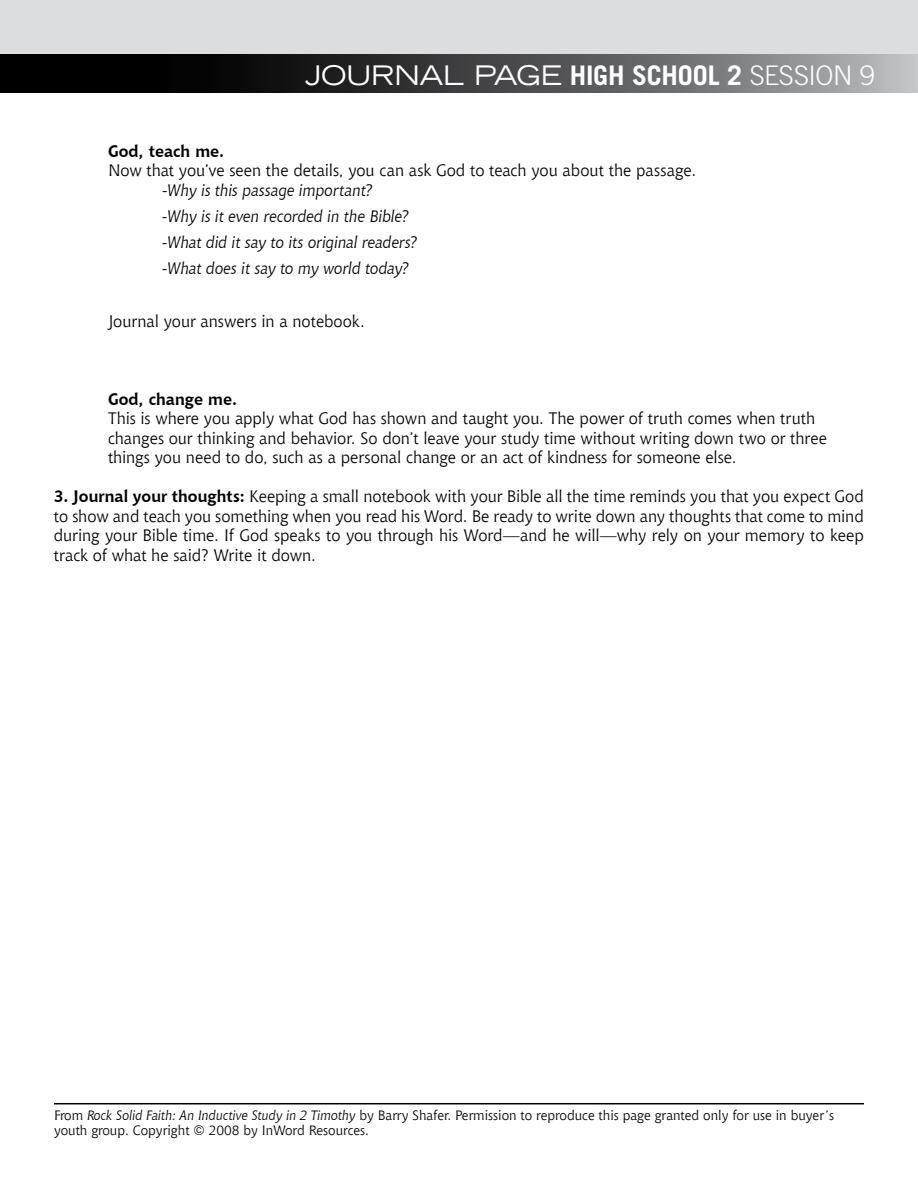
<style>
.page{position:relative;width:918px;height:1188px;background:#fff}
.page>*{position:absolute;margin:0;border:0;box-sizing:border-box;transform-origin:0 0}
.t1{font:expanded 27px "Trade Gothic LT Std";letter-spacing:-.015em;color:#fff}
.t2{font:16.5px/19.5px "Chianti BT";letter-spacing:-.005em;color:#000}
.t3{font:italic 16.5px/26.2px "Chianti BT";letter-spacing:-.005em;color:#000}
.t4{font:700 16.5px "Chianti BT";color:#000}
.t5{font:13.5px/15px "Chianti BT";color:#000}
.s1{font-weight:700;font-stretch:normal}
.s2{font-weight:300;font-stretch:normal}
.s3{font-style:italic}
.s4{font-weight:700}
</style>
<div class="page">
<hr style="left:54px;top:1103px;width:810px;height:1px;background:#000">
<div style="left:0;top:0;width:918px;height:75px;background:#dcddde"></div>
<svg style="left:0;top:54px;width:918px;height:38px;background:#434445"></svg>
<h1 class="t1" style="left:305px;top:57px;width:572px">JOURNAL PAGE <span class="s1">HIGH SCHOOL 2</span> <span class="s2">SESSION 9</span></h1>
<p class="t4" style="left:108px;top:141px;width:118px">God, teach me.</p>
<p class="t2" style="left:162px;top:160px;width:536px;text-indent:-54px">Now that you’ve seen the details, you can ask God to teach you about the passage. -<span class="s3">Why is this passage important?</span></p>
<p class="t3" style="left:162px;top:203px;width:257px">-Why is it even recorded in the Bible? -What did it say to its original readers? -What does it say to my world today?</p>
<p class="t2" style="left:108px;top:311px;width:258px">Journal your answers in a notebook.</p>
<p class="t4" style="left:108px;top:389px;width:131px">God, change me.</p>
<p class="t2" style="left:108px;top:409px;width:721px">This is where you apply what God has shown and taught you. The power of truth comes when truth changes our thinking and behavior. So don’t leave your study time without writing down two or three things you need to do, such as a personal change or an act of kindness for someone else.</p>
<p class="t2" style="left:54px;top:487px;width:811px;text-align:justify"><span class="s4">3. Journal your thoughts:</span> Keeping a small notebook with your Bible all the time reminds you that you expect God to show and teach you something when you read his Word. Be ready to write down any thoughts that come to mind during your Bible time. If God speaks to you through his Word—and he will—why rely on your memory to keep track of what he said? Write it down.</p>
<p class="t5" style="left:54px;top:1108px;width:782px">From <span class="s3">Rock Solid Faith: An Inductive Study in 2 Timothy</span> by Barry Shafer. Permission to reproduce this page granted only for use in buyer’s youth group. Copyright © 2008 by InWord Resources.</p>
</div>
